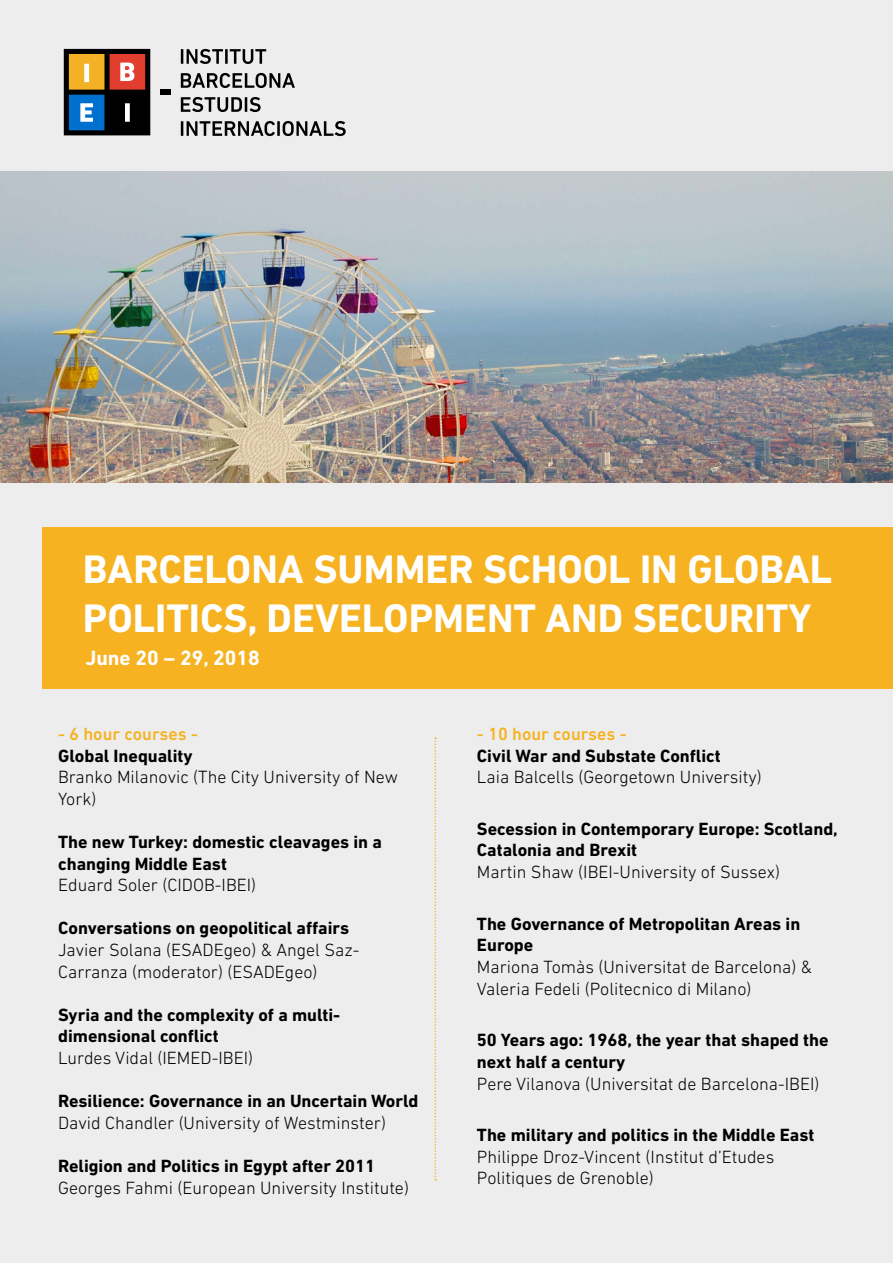
<style>
.page{position:relative;width:893px;height:1263px;background:#ededed}
.page>*{position:absolute;margin:0;border:0;box-sizing:border-box;transform-origin:0 0}
.t1{font:700 40.5px/48.6px "DIN Next LT Pro";color:#fff}
.t2{font:700 21px "DIN Next LT Pro";color:#fff}
.t3{font:300 18px/21.6px "DIN Next LT Pro";color:#000}
.t4{font:700 18px/21.6px "DIN Next LT Pro";color:#000}
.t5{font:500 18px "DIN Next LT Pro";color:#f6b220}
</style>
<div class="page">
<div style="left:160px;top:90px;width:11px;height:5px;background:#000"></div>
<svg style="left:64px;top:49px;width:86px;height:86px;background:#58463c"></svg>
<div style="left:125px;top:103px;width:5px;height:19px;background:#fff"></div>
<svg style="left:181px;top:49px;width:42px;height:15px"></svg>
<hr style="left:225px;top:49px;width:3px;height:15px;background:#000">
<svg style="left:230px;top:49px;width:36px;height:15px"></svg>
<svg style="left:181px;top:73px;width:114px;height:15px"></svg>
<svg style="left:181px;top:97px;width:80px;height:15px"></svg>
<svg style="left:181px;top:121px;width:94px;height:15px"></svg>
<hr style="left:277px;top:121px;width:3px;height:15px;background:#000">
<svg style="left:283px;top:121px;width:63px;height:15px"></svg>
<img style="left:0;top:171px;width:893px;height:312px">
<div style="left:43px;top:527px;width:850px;height:162px;background:#f6b220"></div>
<svg style="left:434px;top:737px;width:2px;height:443px"></svg>
<h1 class="t1" style="left:83px;top:545px;width:751px">BARCELONA SUMMER SCHOOL IN GLOBAL<br>POLITICS, DEVELOPMENT AND SECURITY</h1>
<p class="t2" style="left:85px;top:645px;width:176px">June 20 – 29, 2018</p>
<p class="t5" style="left:58px;top:723px;width:141px">- 6 hour courses -</p>
<p class="t4" style="left:58px;top:744px;width:136px">Global Inequality</p>
<p class="t3" style="left:58px;top:766px;width:341px">Branko Milanovic (The City University of New<br>York)</p>
<p class="t4" style="left:58px;top:831px;width:325px">The new Turkey: domestic cleavages in a changing Middle East</p>
<p class="t3" style="left:58px;top:874px;width:200px">Eduard Soler (CIDOB-IBEI)</p>
<p class="t4" style="left:58px;top:917px;width:293px">Conversations on geopolitical affairs</p>
<p class="t3" style="left:58px;top:939px;width:303px">Javier Solana (ESADEgeo) &amp; Angel Saz-<br>Carranza (moderator) (ESADEgeo)</p>
<p class="t4" style="left:58px;top:1004px;width:284px">Syria and the complexity of a multi&shy;dimensional conflict</p>
<p class="t3" style="left:58px;top:1047px;width:196px">Lurdes Vidal (IEMED-IBEI)</p>
<p class="t4" style="left:58px;top:1090px;width:362px">Resilience: Governance in an Uncertain World</p>
<p class="t3" style="left:58px;top:1112px;width:329px">David Chandler (University of Westminster)</p>
<p class="t4" style="left:58px;top:1155px;width:319px">Religion and Politics in Egypt after 2011</p>
<p class="t3" style="left:58px;top:1176px;width:352px">Georges Fahmi (European University Institute)</p>
<p class="t5" style="left:477px;top:723px;width:151px">- 10 hour courses -</p>
<p class="t4" style="left:477px;top:744px;width:245px">Civil War and Substate Conflict</p>
<p class="t3" style="left:477px;top:766px;width:286px">Laia Balcells (Georgetown University)</p>
<p class="t4" style="left:477px;top:818px;width:362px">Secession in Contemporary Europe: Scotland,<br>Catalonia and Brexit</p>
<p class="t3" style="left:477px;top:861px;width:305px">Martin Shaw (IBEI-University of Sussex)</p>
<p class="t4" style="left:477px;top:913px;width:325px">The Governance of Metropolitan Areas in<br>Europe</p>
<p class="t3" style="left:477px;top:956px;width:336px">Mariona Tomàs (Universitat de Barcelona) &amp;<br>Valeria Fedeli (Politecnico di Milano)</p>
<p class="t4" style="left:477px;top:1029px;width:353px">50 Years ago: 1968, the year that shaped the next half a century</p>
<p class="t3" style="left:477px;top:1072px;width:344px">Pere Vilanova (Universitat de Barcelona-IBEI)</p>
<p class="t4" style="left:477px;top:1124px;width:339px">The military and politics in the Middle East</p>
<p class="t3" style="left:477px;top:1146px;width:299px">Philippe Droz-Vincent (Institut d’Etudes<br>Politiques de Grenoble)</p>
</div>
